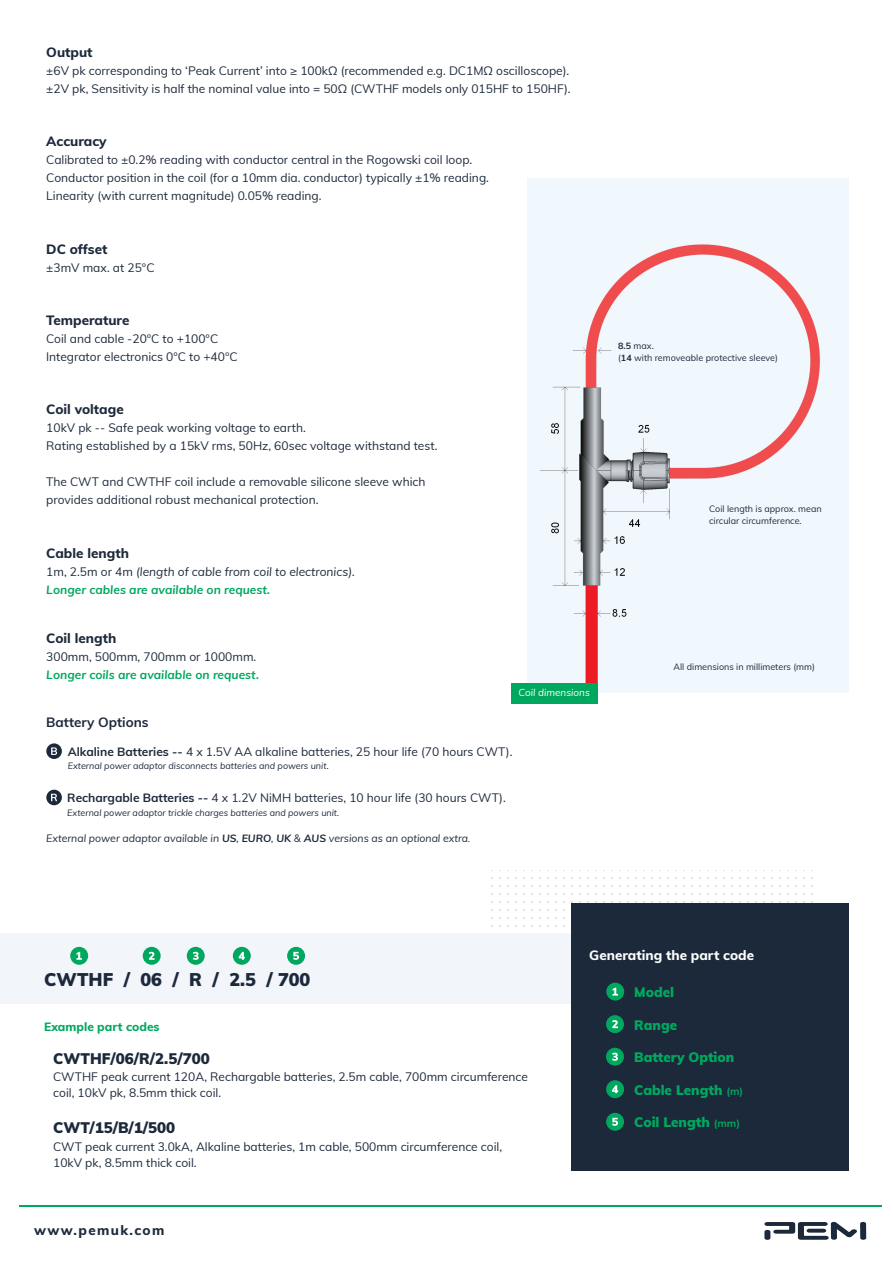
<style>
.page{position:relative;width:893px;height:1263px;background:#fff}
.page>*{position:absolute;margin:0;border:0;box-sizing:border-box;transform-origin:0 0}
.t1{font:900 18px "Muli";color:#1c293b}
.t2{font:900 15px "Muli";color:#1c293b}
.t3{font:800 13.5px "Muli";color:#1d293b}
.t4{font:900 13.5px "Muli";color:#00a85f}
.t5{font:800 13.5px "Muli";color:#fff}
.t6{font:700 13.5px "Muli";color:#1d293b}
.t7{font:800 13.5px "Muli";letter-spacing:.1em;color:#1d293b}
.t8{font:12px/18px "Muli";color:#1d293b}
.t9{font:italic 12px/18px "Muli";color:#1d293b}
.t10{font:italic 700 12px "Muli";color:#00a85e}
.t11{font:800 12px "Muli";color:#00a85f}
.t12{font:italic 10.5px "Muli";color:#1d293b}
.t13{font:italic 9.9px "Muli";color:#fff}
.t14{font:9px/12px "Muli";color:#1d293b}
.t15{font:italic 9px "Muli";color:#1d293b}
.s1{font-style:normal}
.s2{font-weight:700;color:#00a85e}
.s3{font-weight:700}
.s4{font-size:9px}
.s5{font-weight:700;font-size:10.5px}
</style>
<div class="page">
<div style="left:46px;top:743px;width:16px;height:16px;background:#1d293b;border-radius:50%"></div>
<svg style="left:51px;top:747px;width:6px;height:8px"></svg>
<svg style="left:46px;top:790px;width:16px;height:15px"></svg>
<svg style="left:51px;top:794px;width:6px;height:7px"></svg>
<div style="left:0;top:933px;width:595px;height:71px;background:#f2f5fa"></div>
<div style="left:143px;top:947px;width:18px;height:18px;background:#00a85f;border-radius:50%"></div>
<svg style="left:149px;top:952px;width:6px;height:8px"></svg>
<div style="left:70px;top:947px;width:18px;height:18px;background:#00a85f;border-radius:50%"></div>
<svg style="left:76px;top:952px;width:6px;height:8px"></svg>
<div style="left:187px;top:947px;width:18px;height:18px;background:#00a85f;border-radius:50%"></div>
<svg style="left:193px;top:952px;width:6px;height:8px"></svg>
<div style="left:233px;top:947px;width:18px;height:18px;background:#00a85f;border-radius:50%"></div>
<svg style="left:239px;top:952px;width:6px;height:8px"></svg>
<div style="left:287px;top:947px;width:18px;height:18px;background:#00a85f;border-radius:50%"></div>
<svg style="left:293px;top:952px;width:6px;height:8px"></svg>
<div style="left:571px;top:903px;width:278px;height:267px;background:#1c293b"></div>
<div style="left:606px;top:983px;width:18px;height:17px;background:#00a85f;border-radius:50%"></div>
<svg style="left:612px;top:988px;width:6px;height:7px"></svg>
<div style="left:606px;top:1015px;width:18px;height:18px;background:#00a85f;border-radius:50%"></div>
<svg style="left:612px;top:1020px;width:6px;height:8px"></svg>
<div style="left:606px;top:1048px;width:18px;height:18px;background:#00a85f;border-radius:50%"></div>
<svg style="left:612px;top:1053px;width:6px;height:8px"></svg>
<div style="left:606px;top:1080px;width:18px;height:18px;background:#00a85f;border-radius:50%"></div>
<svg style="left:612px;top:1085px;width:6px;height:8px"></svg>
<div style="left:606px;top:1113px;width:18px;height:18px;background:#00a85f;border-radius:50%"></div>
<svg style="left:612px;top:1118px;width:6px;height:8px"></svg>
<svg style="left:764px;top:1221px;width:102px;height:19px"></svg>
<hr style="left:19px;top:1205px;width:862px;height:2px;background:#00a85f">
<img style="left:527px;top:179px;width:322px;height:514px">
<div style="left:511px;top:683px;width:87px;height:20px;background:#00a85f"></div>
<p class="t3" style="left:46px;top:42px;width:48px">Output</p>
<p class="t8" style="left:46px;top:61px;width:526px">±6V pk corresponding to ‘Peak Current’ into ≥ 100kΩ (recommended e.g. DC1MΩ oscilloscope). ±2V pk, Sensitivity is half the nominal value into = 50Ω (CWTHF models only 015HF to 150HF).</p>
<p class="t3" style="left:46px;top:131px;width:62px">Accuracy</p>
<p class="t8" style="left:46px;top:150px;width:444px">Calibrated to ±0.2% reading with conductor central in the Rogowski coil loop.<br>Conductor position in the coil (for a 10mm dia. conductor) typically ±1% reading.<br>Linearity (with current magnitude) 0.05% reading.</p>
<p class="t3" style="left:46px;top:239px;width:63px">DC offset</p>
<p class="t8" style="left:46px;top:258px;width:110px">±3mV max. at 25°C</p>
<p class="t3" style="left:46px;top:310px;width:85px">Temperature</p>
<p class="t8" style="left:46px;top:329px;width:193px">Coil and cable -20°C to +100°C<br>Integrator electronics 0°C to +40°C</p>
<p class="t3" style="left:46px;top:399px;width:79px">Coil voltage</p>
<p class="t8" style="left:46px;top:418px;width:393px">10kV pk -- Safe peak working voltage to earth.<br>Rating established by a 15kV rms, 50Hz, 60sec voltage withstand test.</p>
<p class="t8" style="left:46px;top:472px;width:381px">The CWT and CWTHF coil include a removable silicone sleeve which provides additional robust mechanical protection.</p>
<p class="t3" style="left:46px;top:543px;width:84px">Cable length</p>
<p class="t9" style="left:46px;top:562px;width:310px"><span class="s1">1m, 2.5m or 4m</span> (length of cable from coil to electronics).<br><span class="s2">Longer cables are available on request.</span></p>
<p class="t3" style="left:46px;top:629px;width:72px">Coil length</p>
<p class="t8" style="left:46px;top:647px;width:212px">300mm, 500mm, 700mm or 1000mm.</p>
<p class="t10" style="left:46px;top:666px;width:214px">Longer coils are available on request.</p>
<p class="t6" style="left:46px;top:713px;width:104px">Battery Options</p>
<p class="t13" style="left:519px;top:685px;width:73px">Coil dimensions</p>
<p class="t8" style="left:68px;top:742px;width:446px"><span class="s3">Alkaline Batteries --</span> 4 x 1.5V AA alkaline batteries, 25 hour life (70 hours CWT).</p>
<p class="t15" style="left:68px;top:760px;width:262px">External power adaptor disconnects batteries and powers unit.</p>
<p class="t8" style="left:67px;top:788px;width:440px"><span class="s3">Rechargable Batteries --</span> 4 x 1.2V NiMH batteries, 10 hour life (30 hours CWT).</p>
<p class="t15" style="left:67px;top:806px;width:273px">External power adaptor trickle charges batteries and powers unit.</p>
<p class="t12" style="left:46px;top:830px;width:425px">External power adaptor available in <span class="s3">US</span>, <span class="s3">EURO</span>, <span class="s3">UK</span> &amp; <span class="s3">AUS</span> versions as an optional extra<span class="s4">.</span></p>
<p class="t14" style="left:618px;top:340px;width:161px"><span class="s3">8.5</span> max.<br>(<span class="s3">14</span> with removeable protective sleeve)</p>
<p class="t14" style="left:709px;top:502px;width:114px">Coil length is approx. mean circular circumference.</p>
<p class="t14" style="left:674px;top:660px;width:143px">All dimensions in millimeters (mm)</p>
<h1 class="t1" style="left:44px;top:966px;width:268px">CWTHF / 06 / R / 2.5 / 700</h1>
<p class="t11" style="left:44px;top:1018px;width:117px">Example part codes</p>
<p class="t2" style="left:53px;top:1048px;width:158px">CWTHF/06/R/2.5/700</p>
<p class="t8" style="left:53px;top:1068px;width:476px;line-height:16.5px">CWTHF peak current 120A, Rechargable batteries, 2.5m cable, 700mm circumference coil, 10kV pk, 8.5mm thick coil.</p>
<p class="t2" style="left:53px;top:1116px;width:123px">CWT/15/B/1/500</p>
<p class="t8" style="left:53px;top:1138px;width:451px;line-height:16.5px">CWT peak current 3.0kA, Alkaline batteries, 1m cable, 500mm circumference coil,<br>10kV pk, 8.5mm thick coil.</p>
<p class="t7" style="left:34px;top:1220px;width:132px">www.pemuk.com</p>
<p class="t5" style="left:589px;top:945px;width:166px">Generating the part code</p>
<p class="t4" style="left:634px;top:982px;width:41px">Model</p>
<p class="t4" style="left:634px;top:1015px;width:44px">Range</p>
<p class="t4" style="left:634px;top:1047px;width:102px">Battery Option</p>
<p class="t4" style="left:634px;top:1080px;width:110px">Cable Length <span class="s5">(m)</span></p>
<p class="t4" style="left:634px;top:1112px;width:107px">Coil Length <span class="s5">(mm)</span></p>
</div>
